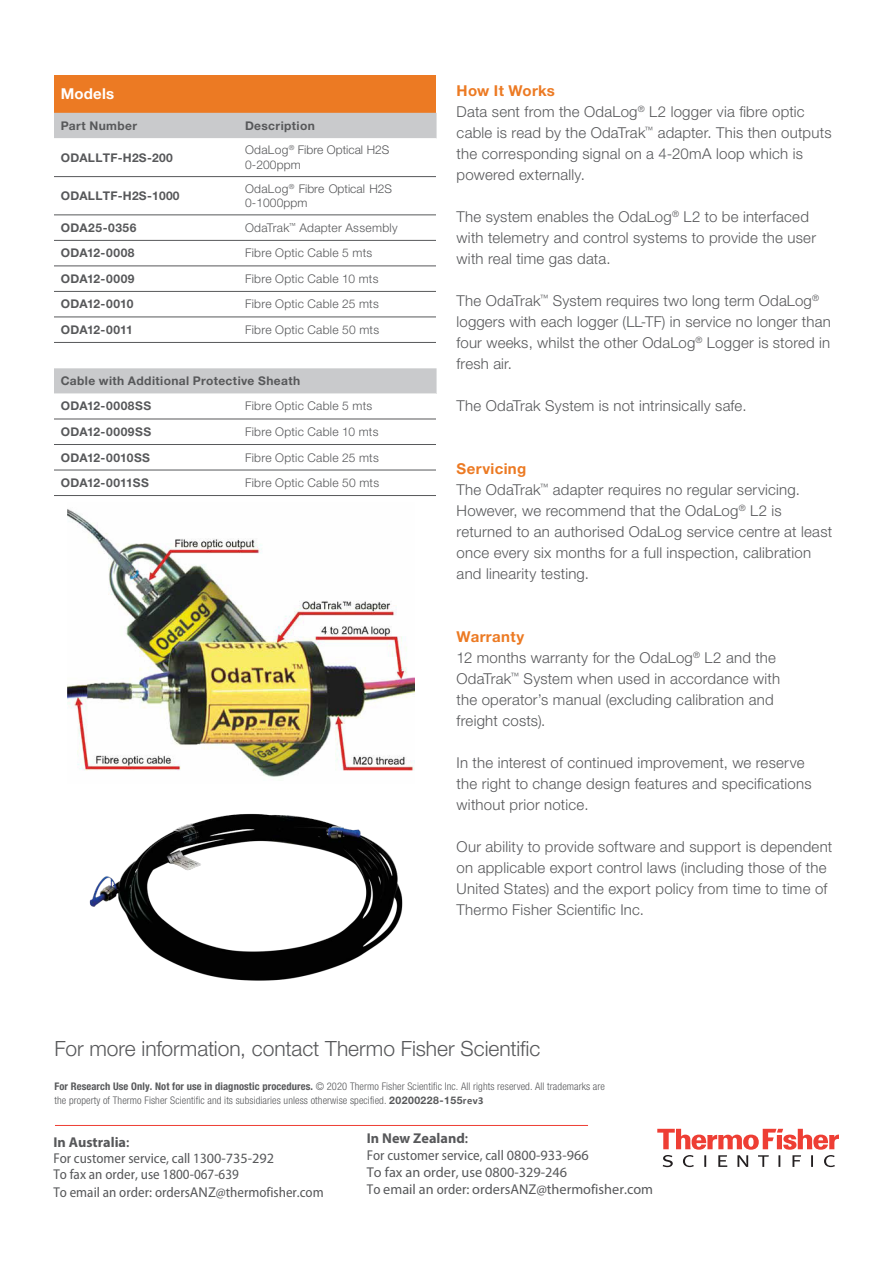
<style>
.page{position:relative;width:893px;height:1263px;background:#fff}
.page>*{position:absolute;margin:0;border:0;box-sizing:border-box;transform-origin:0 0}
.CTA{font:300 21px "Helvetica Neue LT Std";color:#57585a}
.Body_Copy{font:300 15px/21px "Helvetica Neue LT Std";letter-spacing:.015em;color:#57585a}
.Title_Row_-_Left{font:700 15px "Helvetica Neue LT Std";letter-spacing:.015em;color:#fff}
.t1{font:14.25px/17px "Myriad Pro";color:#57585a}
.t2{font:semi-condensed 14.25px/15.9px "Myriad Pro";color:#57585a}
.Table_Text_-_Left{font:300 12px "Helvetica Neue LT Std";letter-spacing:.02em;color:#57585a}
.Table_Text_-_Left-2{font:700 12px "Helvetica Neue LT Std";letter-spacing:.02em;color:#57585a}
.Table_Text_-_Left-3{font:300 12px/14.4px "Helvetica Neue LT Std";color:#57585a}
.Section_Group{font:700 12px "Helvetica Neue LT Std";letter-spacing:.035em;color:#57585a}
.Table_Text_-_Left-4{font:700 12px "Helvetica Neue LT Std";color:#57585a}
.Table_Text_-_Left-5{font:700 12px "Helvetica Neue LT Std";letter-spacing:.04em;color:#57585a}
.Table_Text_-_Left-6{font:700 12px "Helvetica Neue LT Std";letter-spacing:.045em;color:#57585a}
.CTA-2{font:300 condensed 10.5px/13.2px "Helvetica Neue LT Std";letter-spacing:.01em;color:#57585a}
.s1{font-weight:700;color:#ec7a23}
.s2{font-weight:700}
.s3{font-weight:700;font-stretch:normal}
.s4{font-family:"Calibri";font-weight:700;font-stretch:normal}
.s5{font-weight:600}
.s6{font-stretch:normal}
.s7{font-weight:600;font-stretch:semi-condensed}
.s8{font-stretch:semi-condensed}
</style>
<div class="page">
<hr style="left:55px;top:1125px;width:533px;height:1px;background:#ee3e34">
<svg style="left:657px;top:1129px;width:182px;height:38px"></svg>
<div style="left:54px;top:75px;width:382px;height:38px;background:#ec7a23"></div>
<div style="left:54px;top:113px;width:383px;height:281px;background:#c9cacc"></div>
<svg style="left:54px;top:138px;width:382px;height:379px"></svg>
<hr style="left:54px;top:176px;width:191px;height:1px;background:#57585a">
<hr style="left:245px;top:176px;width:191px;height:1px;background:#57585a">
<hr style="left:54px;top:266px;width:191px;height:1px;background:#57585a">
<hr style="left:245px;top:266px;width:191px;height:1px;background:#57585a">
<hr style="left:54px;top:291px;width:191px;height:1px;background:#57585a">
<hr style="left:245px;top:291px;width:191px;height:1px;background:#57585a">
<hr style="left:54px;top:317px;width:191px;height:1px;background:#57585a">
<hr style="left:245px;top:317px;width:191px;height:1px;background:#57585a">
<hr style="left:54px;top:342px;width:191px;height:1px;background:#57585a">
<hr style="left:245px;top:342px;width:191px;height:1px;background:#57585a">
<hr style="left:54px;top:419px;width:191px;height:1px;background:#57585a">
<hr style="left:245px;top:419px;width:191px;height:1px;background:#57585a">
<hr style="left:54px;top:444px;width:191px;height:1px;background:#57585a">
<hr style="left:245px;top:444px;width:191px;height:1px;background:#57585a">
<hr style="left:54px;top:470px;width:191px;height:1px;background:#57585a">
<hr style="left:245px;top:470px;width:191px;height:1px;background:#57585a">
<hr style="left:54px;top:495px;width:191px;height:1px;background:#57585a">
<hr style="left:245px;top:495px;width:191px;height:1px;background:#57585a">
<hr style="left:54px;top:215px;width:191px;height:1px;background:#57585a">
<hr style="left:245px;top:215px;width:191px;height:1px;background:#57585a">
<hr style="left:54px;top:240px;width:191px;height:1px;background:#57585a">
<hr style="left:245px;top:240px;width:191px;height:1px;background:#57585a">
<img style="left:68px;top:503px;width:347px;height:274px">
<img style="left:89px;top:813px;width:314px;height:168px">
<p class="Title_Row_-_Left" style="left:61px;top:85px;width:55px">Models</p>
<p class="Section_Group" style="left:61px;top:118px;width:78px">Part Number</p>
<p class="Table_Text_-_Left-2" style="left:245px;top:118px;width:71px">Description</p>
<p class="Table_Text_-_Left-2" style="left:61px;top:150px;width:113px">ODALLTF-H2S-200</p>
<p class="Table_Text_-_Left-3" style="left:245px;top:143px;width:146px">OdaLog<sup>®</sup> Fibre Optical H2S<br>0-200ppm</p>
<p class="Table_Text_-_Left-2" style="left:61px;top:188px;width:120px">ODALLTF-H2S-1000</p>
<p class="Table_Text_-_Left-3" style="left:245px;top:181px;width:149px">OdaLog<sup>®</sup> Fibre Optical H2S<br>0-1000ppm</p>
<p class="Table_Text_-_Left-6" style="left:61px;top:220px;width:77px">ODA25-0356</p>
<p class="Table_Text_-_Left" style="left:245px;top:220px;width:154px">OdaTrak<sup>™</sup> Adapter Assembly</p>
<p class="Table_Text_-_Left-2" style="left:61px;top:246px;width:75px">ODA12-0008</p>
<p class="Table_Text_-_Left" style="left:245px;top:246px;width:129px">Fibre Optic Cable 5 mts</p>
<p class="Table_Text_-_Left-2" style="left:61px;top:271px;width:75px">ODA12-0009</p>
<p class="Table_Text_-_Left" style="left:245px;top:271px;width:135px">Fibre Optic Cable 10 mts</p>
<p class="Table_Text_-_Left-4" style="left:61px;top:297px;width:74px">ODA12-0010</p>
<p class="Table_Text_-_Left" style="left:245px;top:297px;width:135px">Fibre Optic Cable 25 mts</p>
<p class="Table_Text_-_Left-4" style="left:61px;top:322px;width:74px">ODA12-0011</p>
<p class="Table_Text_-_Left" style="left:245px;top:322px;width:136px">Fibre Optic Cable 50 mts</p>
<p class="Section_Group" style="left:61px;top:373px;width:241px">Cable with Additional Protective Sheath</p>
<p class="Table_Text_-_Left-5" style="left:61px;top:399px;width:92px">ODA12-0008SS</p>
<p class="Table_Text_-_Left" style="left:245px;top:399px;width:129px">Fibre Optic Cable 5 mts</p>
<p class="Table_Text_-_Left-5" style="left:61px;top:424px;width:92px">ODA12-0009SS</p>
<p class="Table_Text_-_Left" style="left:245px;top:424px;width:135px">Fibre Optic Cable 10 mts</p>
<p class="Table_Text_-_Left-2" style="left:61px;top:450px;width:91px">ODA12-0010SS</p>
<p class="Table_Text_-_Left" style="left:245px;top:450px;width:135px">Fibre Optic Cable 25 mts</p>
<p class="Table_Text_-_Left-4" style="left:61px;top:475px;width:90px">ODA12-0011SS</p>
<p class="Table_Text_-_Left" style="left:245px;top:475px;width:136px">Fibre Optic Cable 50 mts</p>
<p class="Body_Copy" style="left:457px;top:80px;width:376px"><span class="s1">How It Works<br></span>Data sent from the OdaLog<sup>®</sup> L2 logger via fibre optic cable is read by the OdaTrak<sup>™</sup> adapter. This then outputs the corresponding signal on a 4-20mA loop which is powered externally.</p>
<p class="Body_Copy" style="left:457px;top:206px;width:361px">The system enables the OdaLog<sup>®</sup> L2 to be interfaced with telemetry and control systems to provide the user with real time gas data.</p>
<p class="Body_Copy" style="left:457px;top:290px;width:376px">The OdaTrak<sup>™</sup> System requires two long term OdaLog<sup>® </sup>loggers with each logger (LL-TF) in service no longer than four weeks, whilst the other OdaLog<sup>®</sup> Logger is stored in fresh air.</p>
<p class="Body_Copy" style="left:457px;top:395px;width:291px">The OdaTrak System is not intrinsically safe.</p>
<p class="Body_Copy" style="left:457px;top:458px;width:377px"><span class="s1">Servicing<br></span>The OdaTrak<sup>™</sup> adapter requires no regular servicing.<br>However, we recommend that the OdaLog<sup>®</sup> L2 is returned to an authorised OdaLog service centre at least once every six months for a full inspection, calibration and linearity testing.</p>
<p class="Body_Copy" style="left:457px;top:626px;width:325px"><span class="s1">Warranty<br></span>12 months warranty for the OdaLog<sup>®</sup> L2 and the OdaTrak<sup>™</sup> System when used in accordance with the operator’s manual (excluding calibration and freight costs).</p>
<p class="Body_Copy" style="left:457px;top:752px;width:357px">In the interest of continued improvement, we reserve the right to change design features and specifications without prior notice.</p>
<p class="Body_Copy" style="left:457px;top:836px;width:377px">Our ability to provide software and support is dependent on applicable export control laws (including those of the United States) and the export policy from time to time of Thermo Fisher Scientific Inc.</p>
<p class="CTA" style="left:54px;top:1036px;width:488px">For more information, contact Thermo Fisher Scientific</p>
<p class="CTA-2" style="left:54px;top:1080px;width:552px"><span class="s2">For Research Use Only. Not for use in diagnostic procedures.</span> © 2020 Thermo Fisher Scientific Inc. All rights reserved. All trademarks are the property of Thermo Fisher Scientific and its subsidiaries unless otherwise specified. <span class="s3">20200228-155</span><span class="s4">rev3</span></p>
<p class="t2" style="left:53px;top:1134px;width:222px"><span class="s3">In Australia</span><span class="s5">:<br></span>For customer service, call 13<span class="s6">00-735-292<br></span>To fax an order, use 1800-067-639</p>
<p class="t2" style="left:53px;top:1184px;width:272px">To email an order<span class="s6">:</span> orders<span class="s6">ANZ</span>@thermofisher.com</p>
<p class="t1" style="left:367px;top:1130px;width:288px"><span class="s2">In New Zealand</span><span class="s7">:<br></span><span class="s8">For customer service, call</span> 0800-933-966<br>To fax an order<span class="s8">,</span> use 0800-329-246<br><span class="s8">To</span> email an <span class="s8">order</span>: ordersANZ@thermofisher.com</p>
</div>
